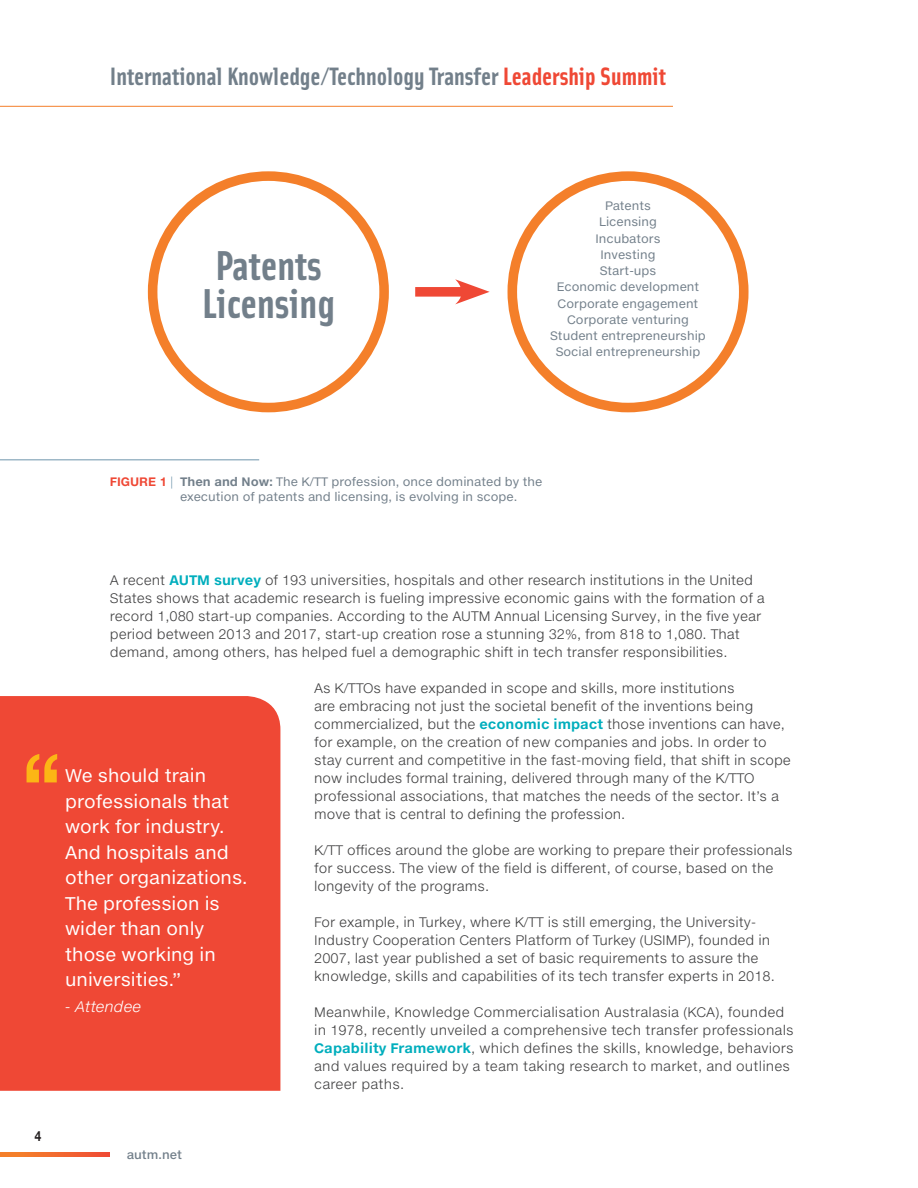
<style>
.page{position:relative;width:918px;height:1188px;background:#fff}
.page>*{position:absolute;margin:0;border:0;box-sizing:border-box;transform-origin:0 0}
.t1{font:700 41.85px/38.4px "Solex OT";color:#727f8a;text-align:center}
.t2{font:700 25.2px "Solex OT";color:#727f8a}
.t3{font:18px/25.5px "Helvetica Neuee Text Std";color:#fff}
.t4{font:italic 300 15px "Helvetica Neuee Text Std";color:#fff}
.t5{font:700 13.65px "Helvetica Neuee Text Std";color:#231f20;scale:.85 1}
.t6{font:300 13.5px/18px "Helvetica Neuee Text Std";color:#3e3e3f}
.t7{font:12px/16.2px "Helvetica Neuee Text Std";color:#727f8a;text-align:center}
.t8{font:500 12px "Helvetica Neuee Text Std";color:#727f8a}
.s1{color:#ef4835}
.s2{font-weight:700;color:#ef4835}
.s3{font-weight:300;color:#6e94ab}
.s4{font-weight:700}
.s5{font-weight:700;color:#00aebd}
</style>
<div class="page">
<svg style="left:0;top:1152px;width:110px;height:5px"></svg>
<hr style="left:0;top:106px;width:673px;height:1px;background:#f47f2a">
<div style="left:148px;top:171px;width:241px;height:241px;border:10px solid #f47f2a;border-radius:50%"></div>
<div style="left:508px;top:171px;width:241px;height:241px;border:10px solid #f47f2a;border-radius:50%"></div>
<div style="left:415px;top:287px;width:55px;height:10px;background:#ef4835"></div>
<svg style="left:455px;top:279px;width:35px;height:25px"></svg>
<hr style="left:0;top:459px;width:259px;height:1px;background:#6e94ab">
<div style="left:0;top:696px;width:280px;height:395px;background:#ef4835"></div>
<svg style="left:27px;top:754px;width:30px;height:28px"></svg>
<h2 class="t2" style="left:110px;top:60px;width:558px">International Knowledge/Technology Transfer <span class="s1">Leadership Summit</span></h2>
<h1 class="t1" style="left:202px;top:245px;width:135px">Patents<br>Licensing</h1>
<p class="t7" style="left:550px;top:197px;width:157px">Patents<br>Licensing<br>Incubators<br>Investing<br>Start-ups<br>Economic development<br>Corporate engagement<br>Corporate venturing<br>Student entrepreneurship<br>Social entrepreneurship</p>
<p class="t7" style="left:180px;top:475px;width:364px;line-height:14.4px;text-align:left;text-indent:-70px"><span class="s2">FIGURE 1</span> <span class="s3">|</span> <span class="s4">Then and Now:</span> The K/TT profession, once dominated by the execution of patents and licensing, is evolving in scope.</p>
<p class="t5" style="left:34px;top:1128px;width:10px">4</p>
<p class="t6" style="left:110px;top:571px;width:657px">A recent <span class="s5">AUTM survey</span> of 193 universities, hospitals and other research institutions in the United States shows that academic research is fueling impressive economic gains with the formation of a record 1,080 start-up companies. According to the AUTM Annual Licensing Survey, in the five year period between 2013 and 2017, start-up creation rose a stunning 32%, from 818 to 1,080. That demand, among others, has helped fuel a demographic shift in tech transfer responsibilities.</p>
<p class="t6" style="left:314px;top:679px;width:478px">As K/TTOs have expanded in scope and skills, more institutions<br>are embracing not just the societal benefit of the inventions being commercialized, but the <span class="s5">economic impact</span> those inventions can have, for example, on the creation of new companies and jobs. In order to stay current and competitive in the fast-moving field, that shift in scope now includes formal training, delivered through many of the K/TTO professional associations, that matches the needs of the sector. It’s a move that is central to defining the profession.</p>
<p class="t6" style="left:314px;top:841px;width:480px">K/TT offices around the globe are working to prepare their professionals for success. The view of the field is different, of course, based on the longevity of the programs.</p>
<p class="t6" style="left:314px;top:913px;width:462px">For example, in Turkey, where K/TT is still emerging, the University-Industry Cooperation Centers Platform of Turkey (USIMP), founded in 2007, last year published a set of basic requirements to assure the knowledge, skills and capabilities of its tech transfer experts in 2018.</p>
<p class="t6" style="left:314px;top:1003px;width:481px">Meanwhile, Knowledge Commercialisation Australasia (KCA), founded in 1978, recently unveiled a comprehensive tech transfer professionals <span class="s5">Capability Framework</span>, which defines the skills, knowledge, behaviors and values required by a team taking research to market, and outlines career paths.</p>
<h3 class="t3" style="left:65px;top:763px;width:184px">We should train professionals that work for industry.<br>And hospitals and other organizations.<br>The profession is wider than only those working in universities.”</h3>
<p class="t4" style="left:65px;top:997px;width:78px">- Attendee</p>
<p class="t8" style="left:127px;top:1147px;width:57px">autm.net</p>
</div>
